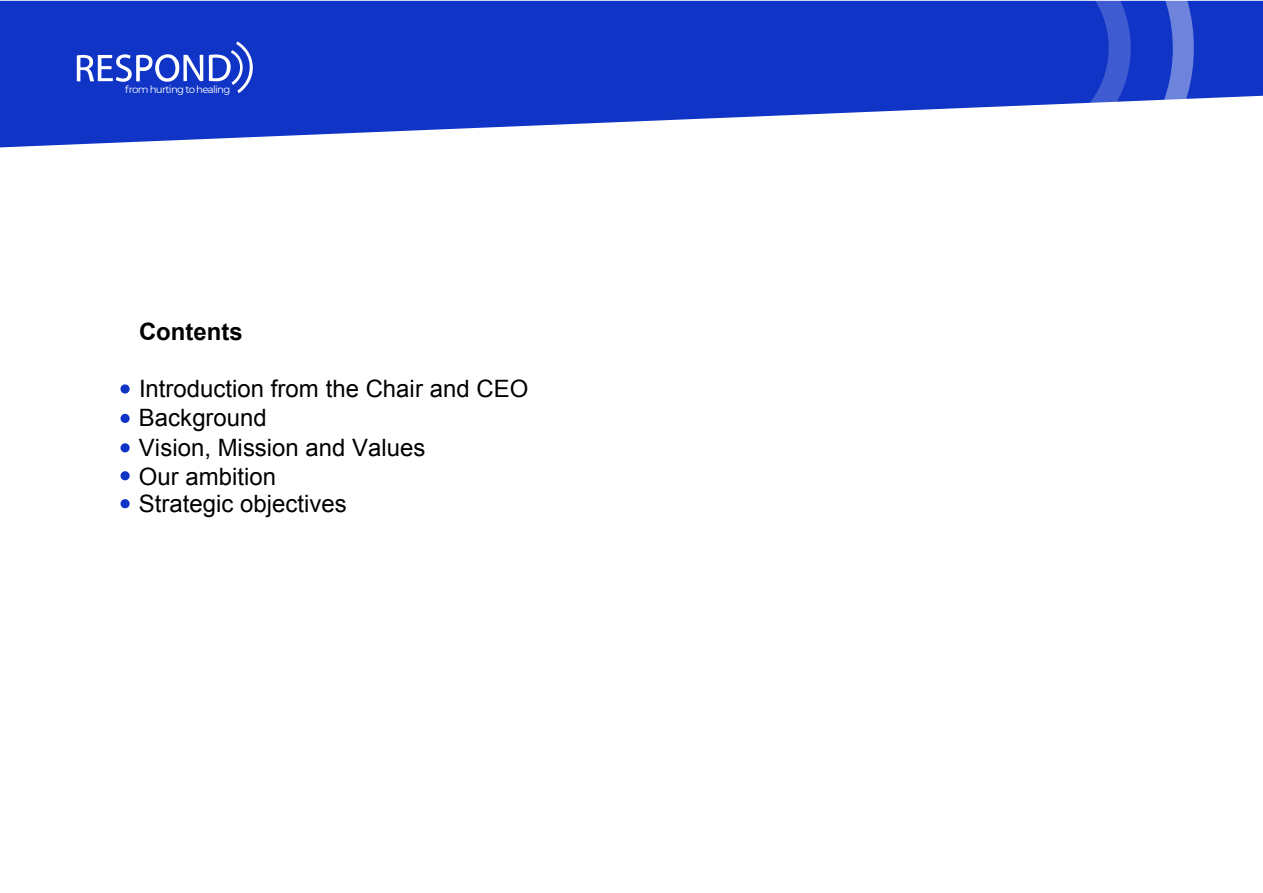
<style>
.page{position:relative;width:1263px;height:893px;background:#fff}
.page>*{position:absolute;margin:0;border:0;box-sizing:border-box;transform-origin:0 0}
.t1{font:24px/28.8px "Arial";color:#000}
.t2{font:700 24px "Arial";color:#000}
.t3{font:10.2px "Montserrat";letter-spacing:-.07em;color:#fff}
</style>
<div class="page">
<svg style="left:0;top:1px;width:1263px;height:146px;fill:#0f34c6"></svg>
<svg style="left:1059px;top:0;width:135px;height:147px"></svg>
<svg style="left:209px;top:41px;width:44px;height:52px"></svg>
<svg style="left:77px;top:54px;width:126px;height:28px"></svg>
<svg style="left:120px;top:384px;width:10px;height:10px"></svg>
<div style="left:120px;top:414px;width:10px;height:9px;background:#0f34c6;border-radius:50%"></div>
<div style="left:120px;top:443px;width:10px;height:9px;background:#0f34c6;border-radius:50%"></div>
<div style="left:120px;top:471px;width:10px;height:9px;background:#0f34c6;border-radius:50%"></div>
<div style="left:120px;top:499px;width:10px;height:9px;background:#0f34c6;border-radius:50%"></div>
<p class="t3" style="left:125px;top:82px;width:107px">from hurting to healing</p>
<p class="t2" style="left:139px;top:316px;width:105px">Contents</p>
<p class="t1" style="left:139px;top:375px;width:391px">Introduction from the Chair and CEO<br>Background<br>Vision, Mission and Values<br>Our ambition<br>Strategic objectives</p>
</div>
